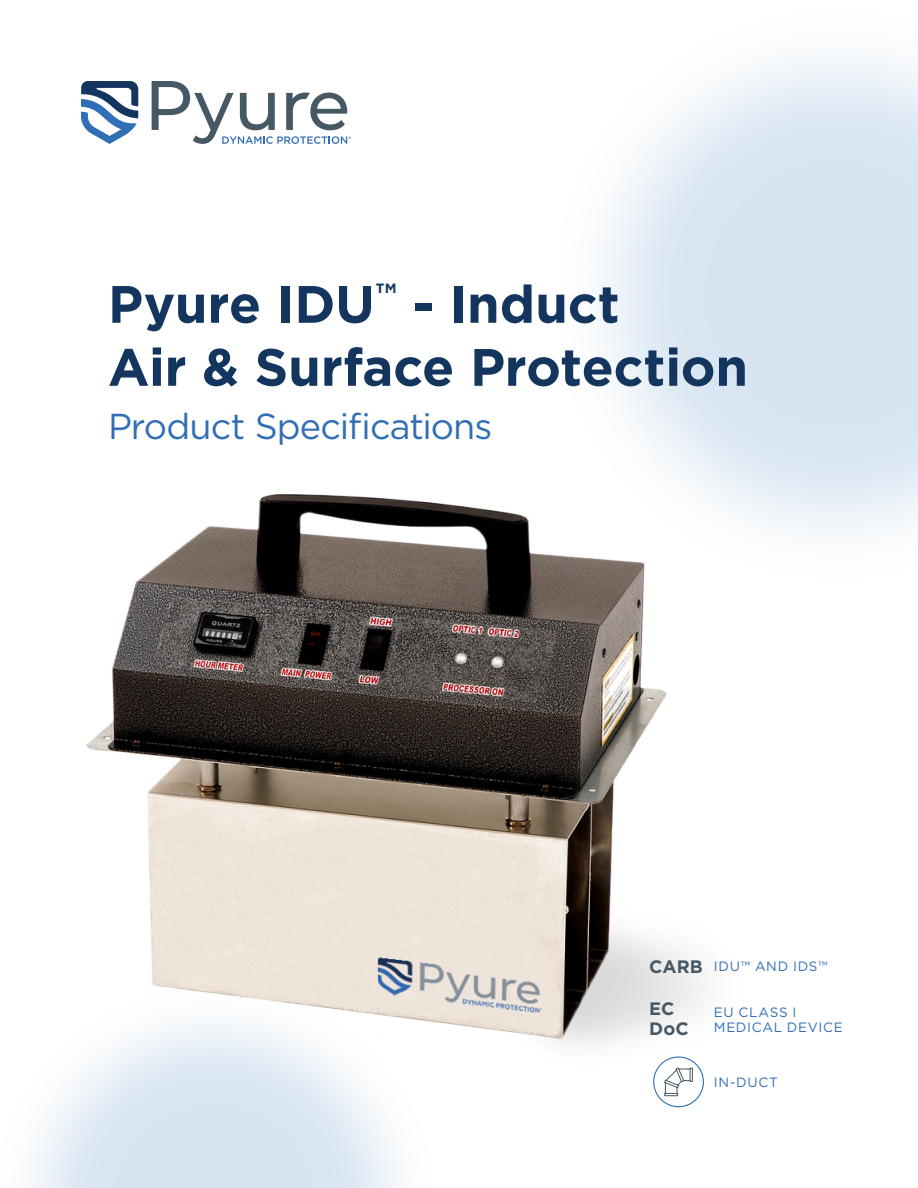
<style>
.page{position:relative;width:918px;height:1188px;background:#fff}
.page>*{position:absolute;margin:0;border:0;box-sizing:border-box;transform-origin:0 0}
.t1{font:700 52.5px/63px "Gotham";letter-spacing:-.005em;color:#13355e}
.t2{font:36px "Gotham";letter-spacing:-.025em;color:#306eb5}
.Body{font:700 18px/19.5px "Gotham";color:#475865}
.Table_body_-_regular{font:13.5px/15px "Gotham";letter-spacing:.05em;color:#306eb5}
</style>
<div class="page">
<img style="left:86px;top:494px;width:620px;height:608px">
<img style="left:559px;top:58px;width:359px;height:670px">
<svg style="left:81px;top:81px;width:57px;height:63px"></svg>
<svg style="left:152px;top:81px;width:199px;height:63px"></svg>
<img style="left:31px;top:870px;width:401px;height:318px">
<div style="left:653px;top:1056px;width:51px;height:51px;border:1px solid #306eb5;border-radius:50%"></div>
<svg style="left:664px;top:1067px;width:29px;height:29px"></svg>
<p class="t1" style="left:108px;top:272px;width:642px">Pyure IDU<sup>™</sup> - Induct<br>Air &amp; Surface Protection</p>
<p class="t2" style="left:108px;top:403px;width:386px">Product Specifications</p>
<p class="Body" style="left:649px;top:956px;width:55px">CARB</p>
<p class="Table_body_-_regular" style="left:714px;top:959px;width:115px">IDU™ AND IDS™</p>
<p class="Body" style="left:649px;top:999px;width:41px">EC<br>DoC</p>
<p class="Table_body_-_regular" style="left:714px;top:1004px;width:130px">EU CLASS I<br>MEDICAL DEVICE</p>
<p class="Table_body_-_regular" style="left:714px;top:1075px;width:65px">IN-DUCT</p>
</div>
